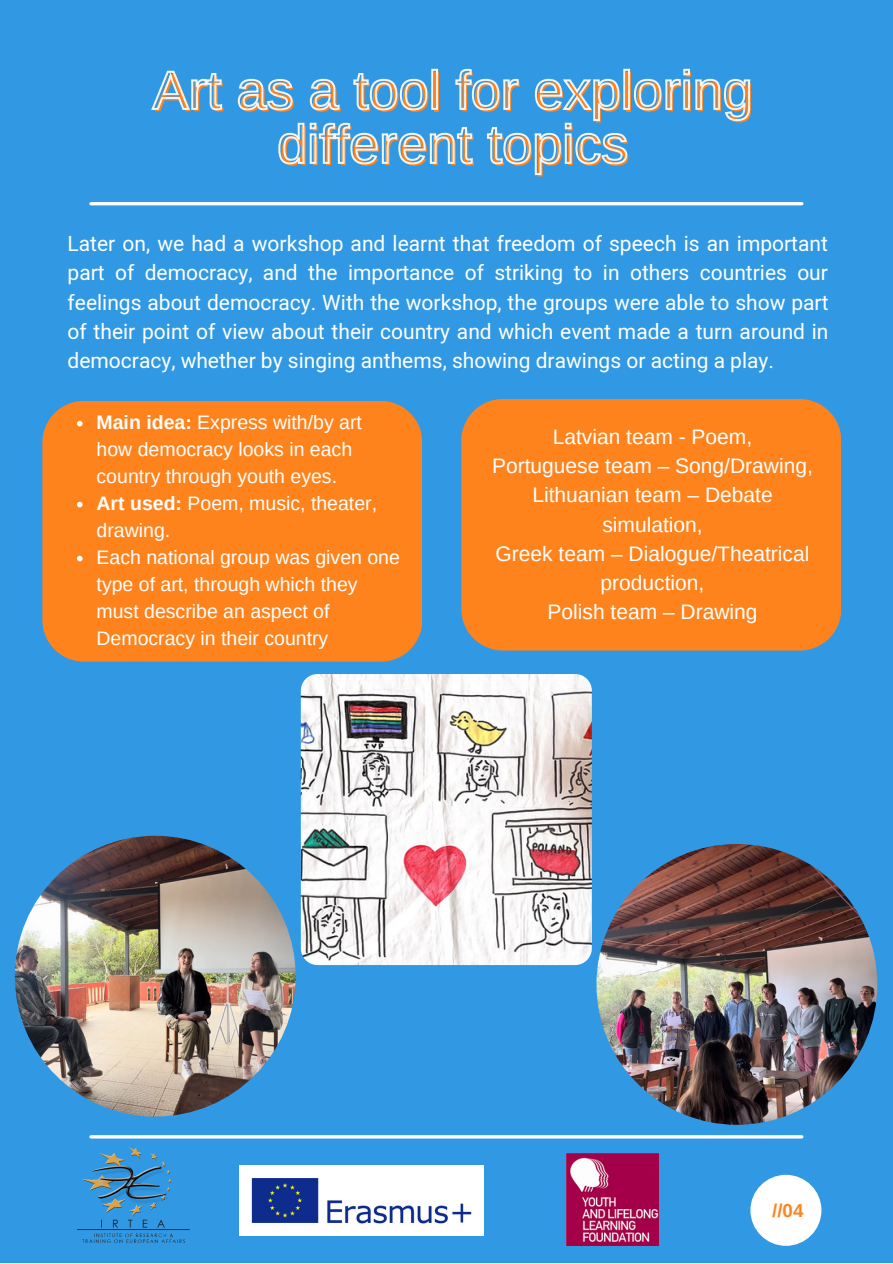
<style>
.page{position:relative;width:893px;height:1264px;background:#fff}
.page>*{position:absolute;margin:0;border:0;box-sizing:border-box;transform-origin:0 0}
.t1{font:54px/54px "Arimo";color:#ff831d;text-align:center}
.t2{font:21px/29.2px "Mardoto";color:#fff;text-align:justify}
.t3{font:21px/29.2px "Arimo";color:#fff;text-align:center}
.t4{font:19.5px/27px "Arimo";color:#fff}
.t5{font:700 18.75px "Arimo";color:#ff831d}
.s1{font-weight:700}
</style>
<div class="page">
<div style="left:0;top:0;width:892px;height:1262px;background:#3199e4"></div>
<hr style="left:91px;top:202px;width:710px;height:3px;background:#fff">
<hr style="left:91px;top:1135px;width:710px;height:3px;background:#fff">
<div style="left:750px;top:1174px;width:71px;height:71px;background:#fff;border-radius:50%"></div>
<img style="left:240px;top:1165px;width:243px;height:70px">
<img style="left:77px;top:1135px;width:150px;height:108px">
<img style="left:566px;top:1153px;width:92px;height:92px">
<div style="left:42px;top:401px;width:380px;height:260px;background:#ff831d"></div>
<div style="left:461px;top:399px;width:380px;height:251px;background:#ff831d"></div>
<img style="left:301px;top:674px;width:290px;height:291px;border-radius:17px">
<svg style="left:77px;top:421px;width:6px;height:5px"></svg>
<svg style="left:77px;top:502px;width:6px;height:5px"></svg>
<svg style="left:77px;top:555px;width:6px;height:6px"></svg>
<img style="left:15px;top:835px;width:280px;height:281px;border-radius:50%">
<img style="left:596px;top:844px;width:281px;height:280px;border-radius:50%">
<svg style="left:151px;top:68px;width:600px;height:108px"></svg>
<p class="t1" style="left:155px;top:66px;width:601px">Art as a tool for exploring different topics</p>
<p class="t2" style="left:68px;top:229px;width:762px">Later on, we had a workshop and learnt that freedom of speech is an important part of democracy, and the importance of striking to in others countries our feelings about democracy. With the workshop, the groups were able to show part of their point of view about their country and which event made a turn around in democracy, whether by singing anthems, showing drawings or acting a play.</p>
<p class="t4" style="left:97px;top:408px;width:267px"><span class="s1">Main idea:</span> Express with/by art how democracy looks in each country through youth eyes.</p>
<p class="t4" style="left:97px;top:489px;width:282px"><span class="s1">Art used:</span> Poem, music, theater, drawing.</p>
<p class="t4" style="left:97px;top:543px;width:305px">Each national group was given one type of art, through which they must describe an aspect of<br>Democracy in their country</p>
<p class="t3" style="left:552px;top:422px;width:201px">Latvian team - Poem,</p>
<p class="t3" style="left:492px;top:451px;width:322px">Portuguese team – Song/Drawing,</p>
<p class="t3" style="left:532px;top:480px;width:242px">Lithuanian team – Debate simulation,</p>
<p class="t3" style="left:495px;top:539px;width:315px">Greek team – Dialogue/Theatrical production,</p>
<p class="t3" style="left:547px;top:597px;width:211px">Polish team – Drawing</p>
<p class="t5" style="left:772px;top:1200px;width:33px">//04</p>
</div>
